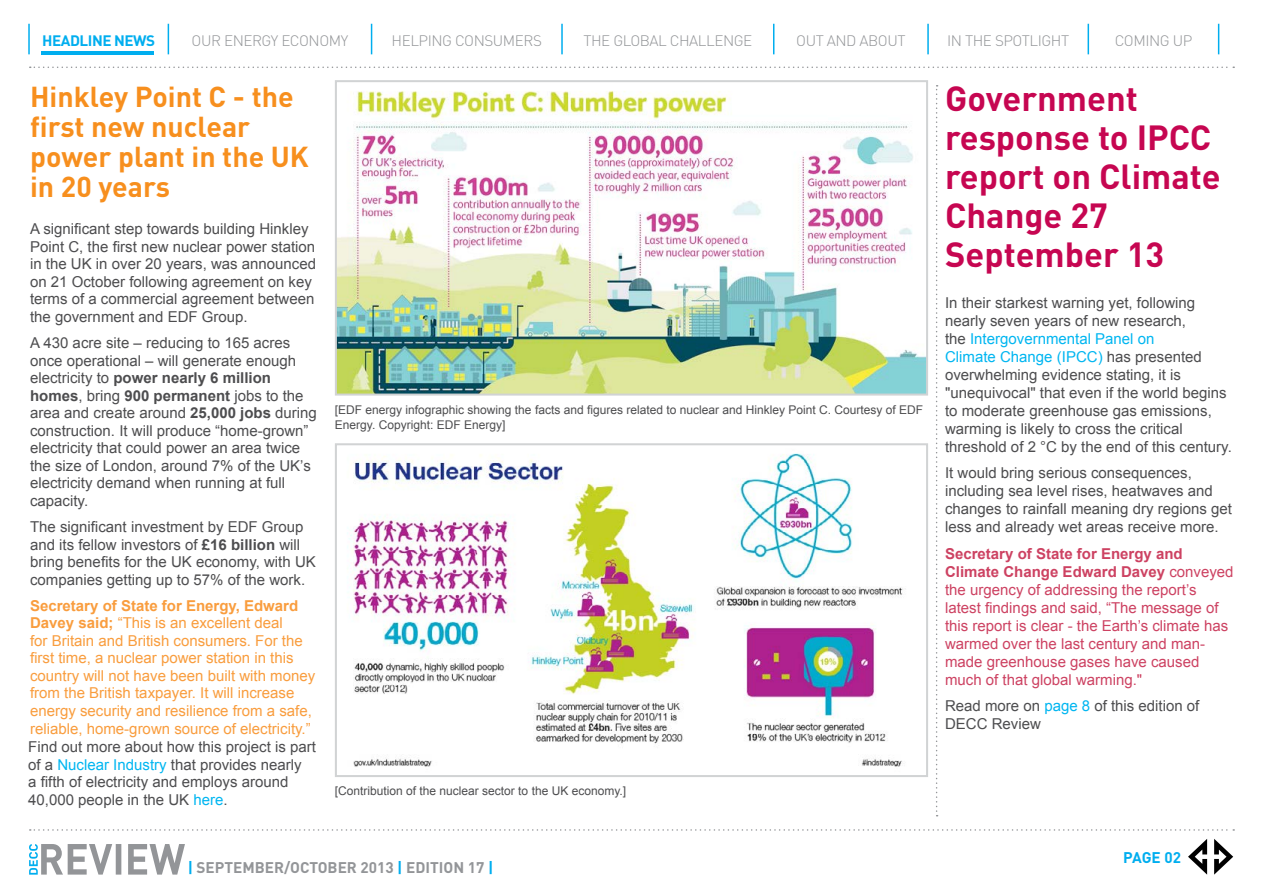
<style>
.page{position:relative;width:1263px;height:893px;background:#fff}
.page>*{position:absolute;margin:0;border:0;box-sizing:border-box;transform-origin:0 0}
.news_heading{font:700 34.5px/39px "DIN Pro";color:#c60651}
.news_heading-2{font:700 28.5px/30px "DIN Pro";color:#f78f1e}
.t1{font:700 15.3px "DIN Pro";color:#939598}
.t2{font:700 15.3px "DIN Pro";letter-spacing:-.005em;color:#00aeef}
.main_body_indent{font:15px/17.5px "Arial";color:#4d4d4f}
.main_body_indent-2{font:15px/17.5px "Arial";color:#f99d3e}
.main_body_indent-3{font:15px/18px "Arial";color:#cd4262}
.t3{font:300 15px "DIN Pro";letter-spacing:-.03em;color:#939598}
.t4{font:700 15px "DIN Pro";letter-spacing:-.03em;color:#00aeef}
.main_body_indent-4{font:12px/15px "Arial";color:#4d4d4f}
.s1{font-weight:700}
.s2{color:#00b6f1}
.s3{color:#00aeef}
</style>
<div class="page">
<img style="left:338px;top:90px;width:587px;height:303px">
<div style="left:335px;top:80px;width:593px;height:316px;border:2px solid #d1d3d4"></div>
<img style="left:347px;top:453px;width:556px;height:314px">
<div style="left:335px;top:443px;width:593px;height:334px;border:2px solid #d1d3d4"></div>
<svg style="left:936px;top:85px;width:1px;height:731px"></svg>
<hr style="left:28px;top:24px;width:2px;height:30px;background:#00aeef">
<hr style="left:168px;top:24px;width:1px;height:30px;background:#00aeef">
<hr style="left:371px;top:24px;width:1px;height:30px;background:#00aeef">
<hr style="left:561px;top:24px;width:2px;height:30px;background:#00aeef">
<hr style="left:773px;top:24px;width:1px;height:30px;background:#00aeef">
<hr style="left:927px;top:24px;width:2px;height:30px;background:#00aeef">
<hr style="left:1087px;top:24px;width:2px;height:30px;background:#00aeef">
<hr style="left:1218px;top:24px;width:1px;height:30px;background:#00aeef">
<svg style="left:1214px;top:839px;width:19px;height:36px"></svg>
<svg style="left:1188px;top:839px;width:19px;height:36px"></svg>
<svg style="left:30px;top:67px;width:1204px;height:1px"></svg>
<svg style="left:30px;top:829px;width:1204px;height:2px"></svg>
<svg style="left:29px;top:844px;width:156px;height:31px"></svg>
<hr style="left:41px;top:51px;width:113px;height:3px;background:#00aeef">
<p class="t4" style="left:42px;top:28px;width:115px">HEADLINE NEWS</p>
<p class="t3" style="left:192px;top:29px;width:158px">OUR ENERGY ECONOMY</p>
<p class="t3" style="left:392px;top:29px;width:152px">HELPING CONSUMERS</p>
<p class="t3" style="left:583px;top:29px;width:170px">THE GLOBAL CHALLENGE</p>
<p class="t3" style="left:796px;top:29px;width:111px">OUT AND ABOUT</p>
<p class="t3" style="left:947px;top:29px;width:124px">IN THE SPOTLIGHT</p>
<p class="t3" style="left:1115px;top:29px;width:79px">COMING UP</p>
<p class="news_heading-2" style="left:30px;top:78px;width:280px">Hinkley Point C - the first new nuclear power plant in the UK in 20 years</p>
<p class="main_body_indent" style="left:30px;top:220px;width:287px">A significant step towards building Hinkley Point C, the first new nuclear power station in the UK in over 20 years, was announced on 21 October following agreement on key terms of a commercial agreement between the government and EDF Group.</p>
<p class="main_body_indent" style="left:30px;top:334px;width:288px">A 430 acre site – reducing to 165 acres once operational – will generate enough electricity to <span class="s1">power nearly 6 million homes</span>, bring <span class="s1">900 permanent</span> jobs to the area and create around <span class="s1">25,000 jobs</span> during construction. It will produce “home-grown” electricity that could power an area twice the size of London, around 7% of the UK’s electricity demand when running at full capacity.</p>
<p class="main_body_indent" style="left:30px;top:518px;width:287px">The significant investment by EDF Group and its fellow investors of <span class="s1">£16 billion</span> will bring benefits for the UK economy, with UK companies getting up to 57% of the work.</p>
<p class="main_body_indent-2" style="left:30px;top:597px;width:287px"><span class="s1">Secretary of State for Energy, Edward Davey said;</span> “This is an excellent deal<br>for Britain and British consumers. For the first time, a nuclear power station in this country will not have been built with money from the British taxpayer. It will increase energy security and resilience from a safe, reliable, home-grown source of electricity.”</p>
<p class="main_body_indent" style="left:28px;top:738px;width:289px">Find out more about how this project is part of a <span class="s2">Nuclear Industry</span> that provides nearly<br>a fifth of electricity and employs around 40,000 people in the UK <span class="s2">here</span>.</p>
<p class="main_body_indent-4" style="left:335px;top:403px;width:590px">[EDF energy infographic showing the facts and figures related to nuclear and Hinkley Point C. Courtesy of EDF<br>Energy. Copyright: EDF Energy]</p>
<p class="main_body_indent-4" style="left:335px;top:784px;width:293px">[Contribution of the nuclear sector to the UK economy.]</p>
<p class="t1" style="left:188px;top:855px;width:307px"><span class="s3">|</span> SEPTEMBER/OCTOBER 2013 <span class="s3">|</span> EDITION 17 <span class="s3">|</span></p>
<p class="news_heading" style="left:945px;top:75px;width:277px">Government response to IPCC report on Climate<br>Change 27<br>September 13</p>
<p class="main_body_indent" style="left:945px;top:293px;width:288px;line-height:18px">In their starkest warning yet, following nearly seven years of new research,<br>the <span class="s2">Intergovernmental Panel on<br>Climate Change (IPCC)</span> has presented overwhelming evidence stating, it is "unequivocal" that even if the world begins to moderate greenhouse gas emissions, warming is likely to cross the critical threshold of 2 °C by the end of this century.</p>
<p class="main_body_indent" style="left:945px;top:464px;width:288px;line-height:18px">It would bring serious consequences, including sea level rises, heatwaves and changes to rainfall meaning dry regions get less and already wet areas receive more.</p>
<p class="main_body_indent-3" style="left:945px;top:544px;width:290px"><span class="s1">Secretary of State for Energy and Climate Change Edward Davey</span> conveyed the urgency of addressing the report’s latest findings and said, “The message of this report is clear - the Earth’s climate has warmed over the last century and man&shy;made greenhouse gases have caused much of that global warming."</p>
<p class="main_body_indent" style="left:945px;top:697px;width:256px;line-height:18px">Read more on <span class="s2">page 8</span> of this edition of<br>DECC Review</p>
<p class="t2" style="left:1123px;top:844px;width:59px">PAGE 02</p>
</div>
